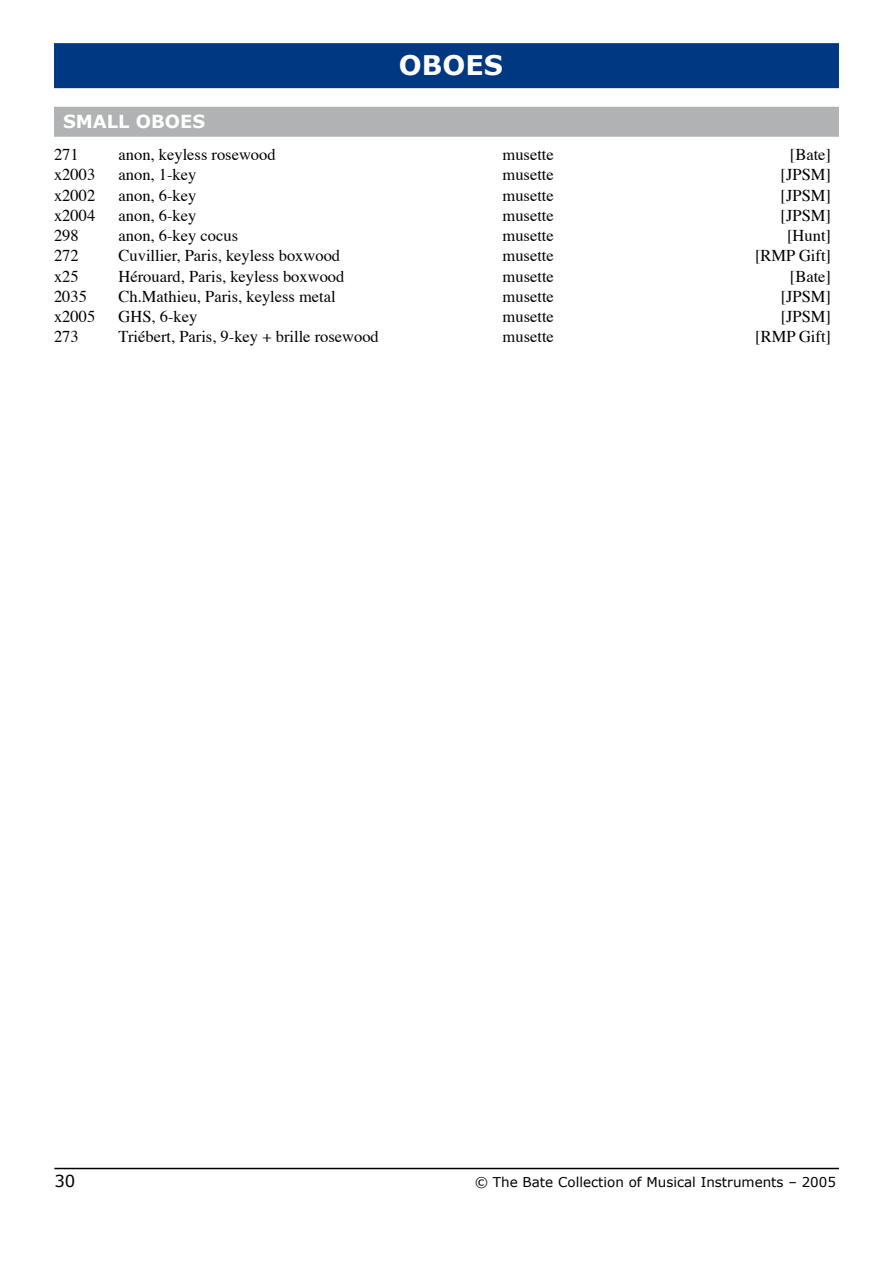
<style>
.page{position:relative;width:893px;height:1263px;background:#fff}
.page>*{position:absolute;margin:0;border:0;box-sizing:border-box;transform-origin:0 0}
.t1{font:700 27px "Verdana";color:#fff}
.t2{font:700 18px "Verdana";color:#fff}
.t3{font:16.5px "Times";color:#000}
.t4{font:16.5px "Verdana";color:#000}
.t5{font:13.5px "Verdana";color:#000}
</style>
<div class="page">
<hr style="left:54px;top:1168px;width:785px;height:1px;background:#000">
<div style="left:54px;top:43px;width:785px;height:45px;background:#003882"></div>
<div style="left:54px;top:107px;width:785px;height:30px;background:#b1b2b4"></div>
<h1 class="t1" style="left:399px;top:48px;width:106px">OBOES</h1>
<p class="t2" style="left:63px;top:110px;width:144px">SMALL OBOES</p>
<p class="t3" style="left:54px;top:139px;width:26px">271</p>
<p class="t3" style="left:118px;top:139px;width:159px">anon, keyless rosewood</p>
<p class="t3" style="left:503px;top:139px;width:53px">musette</p>
<p class="t3" style="left:790px;top:139px;width:43px">[Bate]</p>
<p class="t3" style="left:54px;top:159px;width:43px">x2003</p>
<p class="t3" style="left:119px;top:159px;width:79px">anon, 1-key</p>
<p class="t3" style="left:503px;top:159px;width:53px">musette</p>
<p class="t3" style="left:781px;top:159px;width:52px">[JPSM]</p>
<p class="t3" style="left:54px;top:180px;width:43px">x2002</p>
<p class="t3" style="left:119px;top:180px;width:79px">anon, 6-key</p>
<p class="t3" style="left:503px;top:180px;width:53px">musette</p>
<p class="t3" style="left:781px;top:180px;width:52px">[JPSM]</p>
<p class="t3" style="left:54px;top:200px;width:43px">x2004</p>
<p class="t3" style="left:119px;top:200px;width:79px">anon, 6-key</p>
<p class="t3" style="left:503px;top:200px;width:53px">musette</p>
<p class="t3" style="left:781px;top:200px;width:52px">[JPSM]</p>
<p class="t3" style="left:54px;top:220px;width:26px">298</p>
<p class="t3" style="left:119px;top:220px;width:121px">anon, 6-key cocus</p>
<p class="t3" style="left:503px;top:220px;width:53px">musette</p>
<p class="t3" style="left:787px;top:220px;width:45px">[Hunt]</p>
<p class="t3" style="left:54px;top:240px;width:26px">272</p>
<p class="t3" style="left:119px;top:240px;width:223px">Cuvillier, Paris, keyless boxwood</p>
<p class="t3" style="left:503px;top:240px;width:53px">musette</p>
<p class="t3" style="left:755px;top:240px;width:77px">[RMP Gift]</p>
<p class="t3" style="left:54px;top:260px;width:26px">x25</p>
<p class="t3" style="left:119px;top:260px;width:227px">Hérouard, Paris, keyless boxwood</p>
<p class="t3" style="left:503px;top:260px;width:53px">musette</p>
<p class="t3" style="left:790px;top:260px;width:43px">[Bate]</p>
<p class="t3" style="left:54px;top:281px;width:34px">2035</p>
<p class="t3" style="left:119px;top:281px;width:219px">Ch.Mathieu, Paris, keyless metal</p>
<p class="t3" style="left:503px;top:281px;width:53px">musette</p>
<p class="t3" style="left:781px;top:281px;width:52px">[JPSM]</p>
<p class="t3" style="left:54px;top:301px;width:43px">x2005</p>
<p class="t3" style="left:119px;top:301px;width:80px">GHS, 6-key</p>
<p class="t3" style="left:503px;top:301px;width:53px">musette</p>
<p class="t3" style="left:781px;top:301px;width:52px">[JPSM]</p>
<p class="t3" style="left:54px;top:321px;width:26px">273</p>
<p class="t3" style="left:119px;top:321px;width:262px">Triébert, Paris, 9-key + brille rosewood</p>
<p class="t3" style="left:503px;top:321px;width:53px">musette</p>
<p class="t3" style="left:755px;top:321px;width:77px">[RMP Gift]</p>
<p class="t4" style="left:54px;top:1171px;width:22px">30</p>
<p class="t5" style="left:475px;top:1174px;width:363px">© The Bate Collection of Musical Instruments – 2005</p>
</div>
